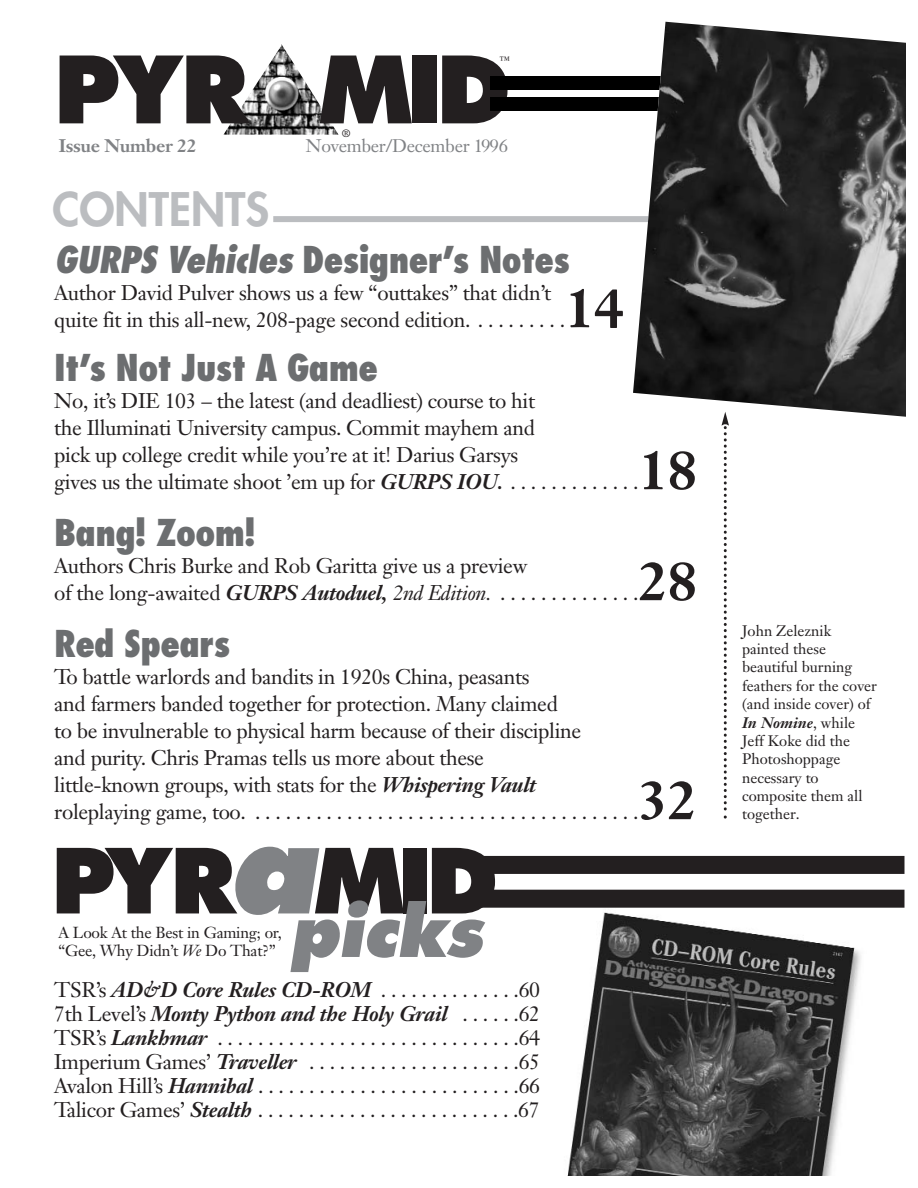
<style>
.page{position:relative;width:918px;height:1188px;background:#fff}
.page>*{position:absolute;margin:0;border:0;box-sizing:border-box;transform-origin:0 0}
.t1{font:800 90px "Futura";letter-spacing:-.065em;color:#231f20}
.t2{font:800 87px "Futura";letter-spacing:-.085em;color:#231f20}
.t3{font:italic 800 69px "Futura";letter-spacing:-.025em;color:#808285}
.t4{font:700 54px "Janson Text";letter-spacing:-.015em;color:#231f20}
.t5{font:800 45px "Futura";color:#bbbdc0}
.t6{font:800 condensed 36px "Futura";letter-spacing:-.02em;color:#6c6e70}
.t7{font:21px/27px "Janson Text";letter-spacing:-.015em;color:#231f20}
.t8{font:18px "Janson Text";letter-spacing:-.015em;color:#808285}
.t9{font:700 18px "Janson Text";letter-spacing:-.015em;color:#808285}
.t10{font:15.75px/18px "Janson Text";letter-spacing:-.015em;color:#231f20}
.t11{font:15px/18.3px "Janson Text";color:#231f20}
.t12{font:10.5px "Janson Text";color:#231f20}
.s1{font-style:italic}
.s2{font-weight:700;font-style:italic}
.s3{font-style:italic;font-size:123px;color:#808285}
</style>
<div class="page">
<img style="left:224px;top:44px;width:114px;height:91px">
<div style="left:491px;top:77px;width:415px;height:13px;background:#000"></div>
<div style="left:491px;top:98px;width:415px;height:13px;background:#000"></div>
<div style="left:473px;top:856px;width:431px;height:18px;background:#231f20"></div>
<div style="left:472px;top:890px;width:432px;height:18px;background:#231f20"></div>
<svg style="left:722px;top:417px;width:7px;height:402px"></svg>
<div style="left:273px;top:216px;width:387px;height:6px;background:#bbbdc0"></div>
<img style="left:633px;top:22px;width:273px;height:395px">
<img style="left:567px;top:912px;width:294px;height:264px">
<h1 class="t1" style="left:54px;top:34px;width:458px">PYR MID</h1>
<p class="t9" style="left:59px;top:134px;width:140px">Issue Number 22</p>
<p class="t8" style="left:306px;top:134px;width:204px">November/December 1996</p>
<p class="t12" style="left:500px;top:53px;width:12px">™</p>
<p class="t12" style="left:342px;top:126px;width:10px">®</p>
<h3 class="t5" style="left:52px;top:179px;width:218px">CONTENTS</h3>
<h3 class="t6" style="left:54px;top:237px;width:517px"><span class="s1">GURPS Vehicles</span> Designer’s Notes</h3>
<p class="t7" style="left:54px;top:279px;width:512px">Author David Pulver shows us a few “outtakes” that didn’t quite fit in this all-new, 208-page second edition. . . . . . . . . .</p>
<h3 class="t4" style="left:565px;top:274px;width:61px">14</h3>
<h3 class="t6" style="left:54px;top:345px;width:325px">It’s Not Just A Game</h3>
<p class="t7" style="left:54px;top:387px;width:586px">No, it’s DIE 103 – the latest (and deadliest) course to hit<br>the Illuminati University campus. Commit mayhem and<br>pick up college credit while you’re at it! Darius Garsys<br>gives us the ultimate shoot ’em up for <span class="s2">GURPS IOU.</span> . . . . . . . . . . . . .</p>
<h3 class="t4" style="left:638px;top:436px;width:61px">18</h3>
<h3 class="t6" style="left:54px;top:510px;width:203px">Bang! Zoom!</h3>
<p class="t7" style="left:54px;top:552px;width:586px">Authors Chris Burke and Rob Garitta give us a preview<br>of the long-awaited <span class="s2">GURPS Autoduel,</span> <span class="s1">2nd Edition.</span> . . . . . . . . . . . . . .</p>
<h3 class="t4" style="left:638px;top:547px;width:61px">28</h3>
<h3 class="t6" style="left:54px;top:621px;width:178px">Red Spears</h3>
<p class="t7" style="left:54px;top:663px;width:586px">To battle warlords and bandits in 1920s China, peasants<br>and farmers banded together for protection. Many claimed<br>to be invulnerable to physical harm because of their discipline<br>and purity. Chris Pramas tells us more about these<br>little-known groups, with stats for the <span class="s2">Whispering Vault<br></span>roleplaying game, too. . . . . . . . . . . . . . . . . . . . . . . . . . . . . . . . . . . . . . .</p>
<h3 class="t4" style="left:638px;top:766px;width:61px">32</h3>
<h2 class="t2" style="left:51px;top:827px;width:448px">PYR<span class="s3">a</span>MID</h2>
<h3 class="t3" style="left:289px;top:889px;width:194px">picks</h3>
<p class="t7" style="left:54px;top:977px;width:487px;line-height:24px;text-align:justify">TSR’s <span class="s2">AD&amp;D Core Rules CD-ROM</span> . . . . . . . . . . . . . .60<br>7th Level’s <span class="s2">Monty Python and the Holy Grail</span> . . . . . .62<br>TSR’s <span class="s2">Lankhmar</span> . . . . . . . . . . . . . . . . . . . . . . . . . . . . . .64<br>Imperium Games’ <span class="s2">Traveller</span> . . . . . . . . . . . . . . . . . . . . .65<br>Avalon Hill’s <span class="s2">Hannibal</span> . . . . . . . . . . . . . . . . . . . . . . . . . .66<br>Talicor Games’ <span class="s2">Stealth</span> . . . . . . . . . . . . . . . . . . . . . . . . . .67</p>
<p class="t10" style="left:59px;top:924px;width:225px">A Look At the Best in Gaming; or, “Gee, Why Didn’t <span class="s1">We</span> Do That?”</p>
<p class="t11" style="left:742px;top:621px;width:136px">John Zeleznik painted these beautiful burning feathers for the cover (and inside cover) of<br><span class="s2">In Nomine</span>, while<br>Jeff Koke did the<br>Photoshoppage necessary to composite them all together.</p>
</div>
